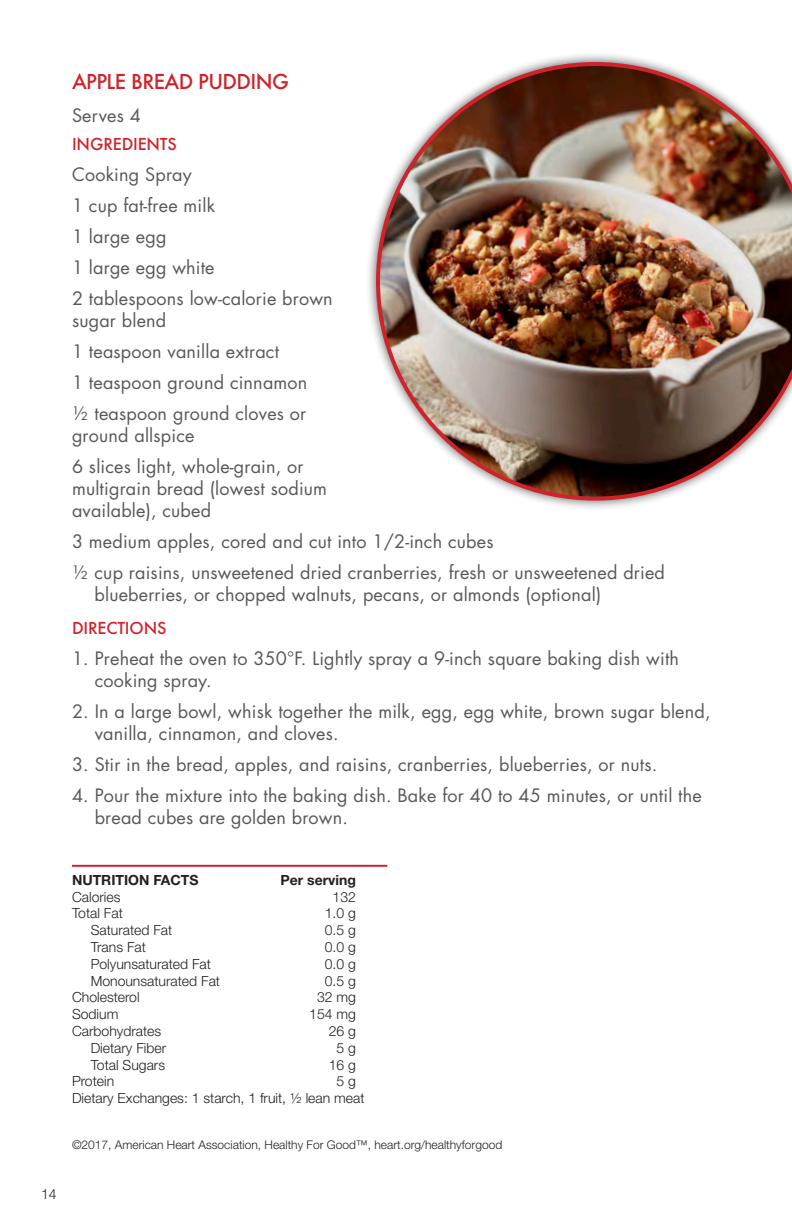
<style>
.page{position:relative;width:792px;height:1224px;background:#fff}
.page>*{position:absolute;margin:0;border:0;box-sizing:border-box;transform-origin:0 0}
.t1{font:500 20px "Futura";letter-spacing:-.03em;color:#ce232a}
.Normal__Web{font:18px/22px "Futura Std";letter-spacing:.01em;color:#57585a}
.t2{font:500 16px "Futura";letter-spacing:-.01em;color:#ce232a}
.t3{font:300 14px "Helvetica Neue LT Std";color:#231f20}
.t4{font:700 14px "Helvetica Neue LT Std";color:#231f20}
.t5{font:300 12px "Helvetica Neue LT Std";color:#231f20}
</style>
<div class="page">
<hr style="left:72px;top:865px;width:315px;height:2px;background:#ce232a">
<div style="left:365px;top:51px;width:427px;height:460px;background:#231f20;opacity:.75"></div>
<img style="left:376px;top:62px;width:416px;height:439px">
<p class="t1" style="left:72px;top:68px;width:219px">APPLE BREAD PUDDING</p>
<p class="Normal__Web" style="left:72px;top:105px;width:70px">Serves 4</p>
<p class="t2" style="left:72px;top:133px;width:106px">INGREDIENTS</p>
<p class="Normal__Web" style="left:72px;top:164px;width:121px">Cooking Spray</p>
<p class="Normal__Web" style="left:72px;top:195px;width:145px">1 cup fat-free milk</p>
<p class="Normal__Web" style="left:72px;top:226px;width:96px">1 large egg</p>
<p class="Normal__Web" style="left:72px;top:257px;width:144px">1 large egg white</p>
<p class="Normal__Web" style="left:72px;top:288px;width:262px">2 tablespoons low-calorie brown sugar blend</p>
<p class="Normal__Web" style="left:72px;top:341px;width:209px">1 teaspoon vanilla extract</p>
<p class="Normal__Web" style="left:72px;top:372px;width:237px">1 teaspoon ground cinnamon</p>
<p class="Normal__Web" style="left:72px;top:403px;width:236px">½ teaspoon ground cloves or ground allspice</p>
<p class="Normal__Web" style="left:72px;top:456px;width:257px">6 slices light, whole-grain, or multigrain bread (lowest sodium available), cubed</p>
<p class="Normal__Web" style="left:72px;top:531px;width:423px">3 medium apples, cored and cut into 1/2-inch cubes</p>
<p class="Normal__Web" style="left:95px;top:562px;width:572px;text-indent:-23px">½ cup raisins, unsweetened dried cranberries, fresh or unsweetened dried blueberries, or chopped walnuts, pecans, or almonds (optional)</p>
<p class="t2" style="left:72px;top:617px;width:96px">DIRECTIONS</p>
<p class="Normal__Web" style="left:95px;top:648px;width:586px;text-indent:-23px">1. Preheat the oven to 350°F. Lightly spray a 9-inch square baking dish with cooking spray.</p>
<p class="Normal__Web" style="left:95px;top:701px;width:617px;text-indent:-23px">2. In a large bowl, whisk together the milk, egg, egg white, brown sugar blend, vanilla, cinnamon, and cloves.</p>
<p class="Normal__Web" style="left:72px;top:754px;width:587px">3. Stir in the bread, apples, and raisins, cranberries, blueberries, or nuts.</p>
<p class="Normal__Web" style="left:95px;top:785px;width:609px;text-indent:-23px">4. Pour the mixture into the baking dish. Bake for 40 to 45 minutes, or until the bread cubes are golden brown.</p>
<p class="t3" style="left:41px;top:1185px;width:17px">14</p>
<p class="t4" style="left:72px;top:871px;width:128px">NUTRITION FACTS</p>
<p class="t4" style="left:281px;top:871px;width:77px">Per serving</p>
<p class="t3" style="left:72px;top:888px;width:50px">Calories</p>
<p class="t3" style="left:333px;top:888px;width:25px">132</p>
<p class="t3" style="left:72px;top:905px;width:52px">Total Fat</p>
<p class="t3" style="left:325px;top:905px;width:33px">1.0 g</p>
<p class="t3" style="left:91px;top:922px;width:83px">Saturated Fat</p>
<p class="t3" style="left:325px;top:922px;width:33px">0.5 g</p>
<p class="t3" style="left:91px;top:938px;width:57px">Trans Fat</p>
<p class="t3" style="left:325px;top:938px;width:33px">0.0 g</p>
<p class="t3" style="left:91px;top:955px;width:122px">Polyunsaturated Fat</p>
<p class="t3" style="left:325px;top:955px;width:33px">0.0 g</p>
<p class="t3" style="left:91px;top:972px;width:131px">Monounsaturated Fat</p>
<p class="t3" style="left:325px;top:972px;width:33px">0.5 g</p>
<p class="t3" style="left:72px;top:989px;width:69px">Cholesterol</p>
<p class="t3" style="left:317px;top:989px;width:40px">32 mg</p>
<p class="t3" style="left:72px;top:1006px;width:48px">Sodium</p>
<p class="t3" style="left:309px;top:1006px;width:48px">154 mg</p>
<p class="t3" style="left:72px;top:1022px;width:91px">Carbohydrates</p>
<p class="t3" style="left:329px;top:1022px;width:29px">26 g</p>
<p class="t3" style="left:91px;top:1039px;width:77px">Dietary Fiber</p>
<p class="t3" style="left:337px;top:1039px;width:21px">5 g</p>
<p class="t3" style="left:91px;top:1056px;width:76px">Total Sugars</p>
<p class="t3" style="left:329px;top:1056px;width:29px">16 g</p>
<p class="t3" style="left:72px;top:1073px;width:44px">Protein</p>
<p class="t3" style="left:337px;top:1073px;width:21px">5 g</p>
<p class="t3" style="left:72px;top:1090px;width:294px">Dietary Exchanges: 1 starch, 1 fruit, ½ lean meat</p>
<p class="t5" style="left:72px;top:1138px;width:432px">©2017, American Heart Association, Healthy For Good™, heart.org/healthyforgood</p>
</div>
